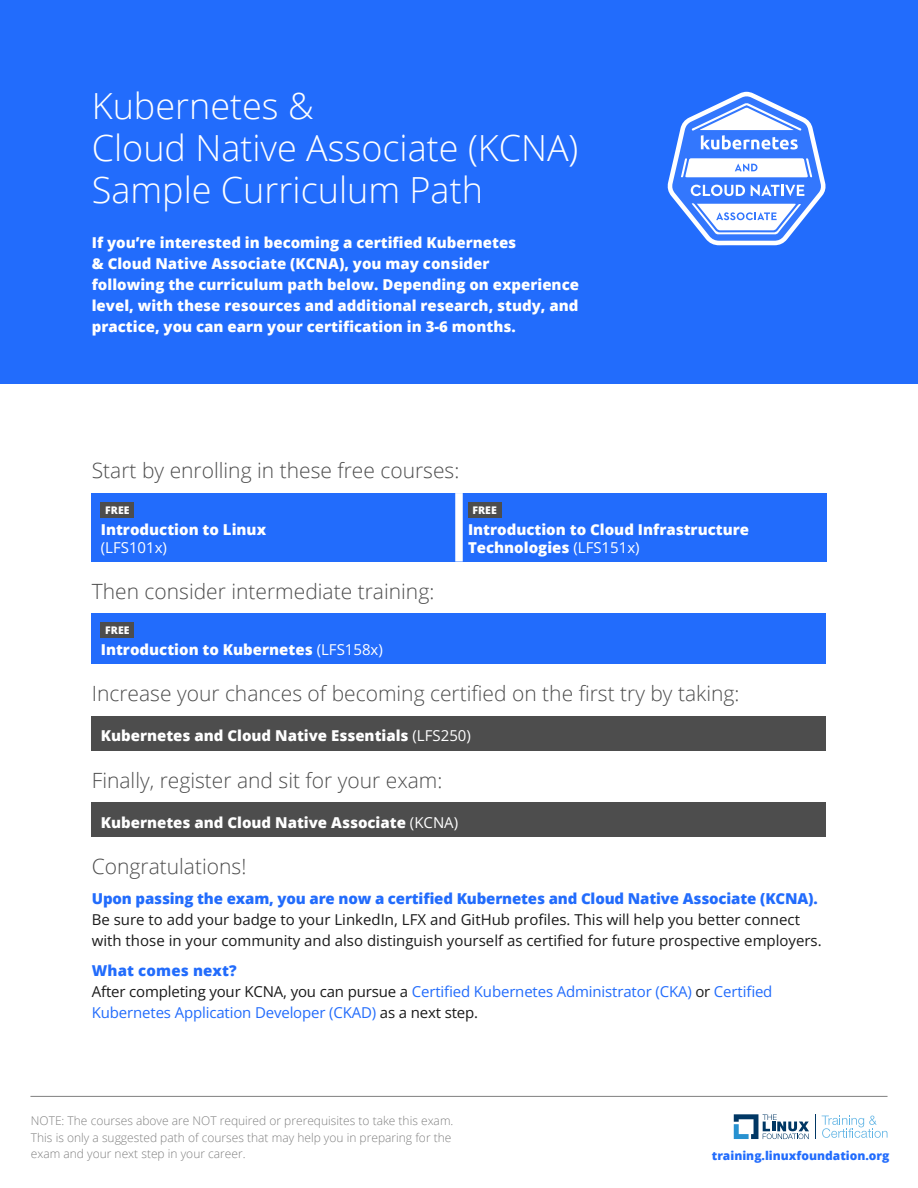
<style>
.page{position:relative;width:918px;height:1188px;background:#fff}
.page>*{position:absolute;margin:0;border:0;box-sizing:border-box;transform-origin:0 0}
.t1{font:300 36px/42px "Open Sans";color:#fff}
.t2{font:300 21px "Open Sans";color:#4d4d4d}
.t3{font:800 15px/21px "Open Sans";color:#fff}
.t4{font:15px/21px "Open Sans";color:#1a1a1a}
.t5{font:15px/21px "Open Sans";letter-spacing:-.01em;color:#226cfc}
.t6{font:800 15px "Open Sans";letter-spacing:-.01em;color:#226cfc}
.t7{font:800 15px "Open Sans";letter-spacing:.01em;color:#226cfc}
.t8{font:15px "Open Sans";color:#fff}
.t9{font:300 12px/16.5px "Open Sans";color:#808080}
.t10{font:800 12px "Open Sans";color:#226cfc}
.FREE_Label{font:800 10.5px "Open Sans";color:#fff}
.s1{font-weight:400}
.s2{color:#1a1a1a}
</style>
<div class="page">
<div style="left:0;top:0;width:918px;height:384px;background:#226cfc"></div>
<hr style="left:30px;top:1096px;width:858px;height:1px;background:#808080">
<div style="left:92px;top:493px;width:367px;height:69px;background:#226cfc"></div>
<div style="left:459px;top:493px;width:367px;height:69px;background:#226cfc"></div>
<div style="left:455px;top:493px;width:8px;height:69px;background:#fff"></div>
<div style="left:101px;top:502px;width:33px;height:15px;background:#4d4d4d"></div>
<div style="left:468px;top:502px;width:33px;height:15px;background:#4d4d4d"></div>
<div style="left:92px;top:614px;width:734px;height:50px;background:#226cfc"></div>
<div style="left:101px;top:623px;width:33px;height:15px;background:#4d4d4d"></div>
<div style="left:92px;top:716px;width:734px;height:34px;background:#4d4d4d"></div>
<div style="left:92px;top:803px;width:734px;height:34px;background:#4d4d4d"></div>
<svg style="left:734px;top:1114px;width:75px;height:25px"></svg>
<svg style="left:815px;top:1114px;width:1px;height:25px"></svg>
<svg style="left:822px;top:1116px;width:65px;height:22px"></svg>
<svg style="left:667px;top:92px;width:159px;height:153px"></svg>
<p class="t1" style="left:92px;top:84px;width:488px">Kubernetes &amp;<br>Cloud Native Associate (KCNA)</p>
<p class="t1" style="left:92px;top:168px;width:393px">Sample Curriculum Path</p>
<p class="t3" style="left:92px;top:232px;width:489px">If you’re interested in becoming a certified Kubernetes<br>&amp; Cloud Native Associate (KCNA), you may consider<br>following the curriculum path below. Depending on experience level, with these resources and additional research, study, and practice, you can earn your certification in 3-6 months.</p>
<p class="t2" style="left:92px;top:456px;width:369px">Start by enrolling in these free courses:</p>
<p class="FREE_Label" style="left:105px;top:502px;width:26px">FREE</p>
<p class="t3" style="left:101px;top:518px;width:167px">Introduction to Linux</p>
<p class="t8" style="left:101px;top:537px;width:68px">(LFS101x)</p>
<p class="FREE_Label" style="left:472px;top:502px;width:26px">FREE</p>
<p class="t3" style="left:468px;top:519px;width:283px;line-height:18px">Introduction to Cloud Infrastructure<br>Technologies <span class="s1">(LFS151x)</span></p>
<p class="t2" style="left:92px;top:577px;width:344px">Then consider intermediate training:</p>
<p class="FREE_Label" style="left:105px;top:622px;width:26px">FREE</p>
<p class="t3" style="left:101px;top:638px;width:284px">Introduction to Kubernetes <span class="s1">(LFS158x)</span></p>
<p class="t2" style="left:92px;top:679px;width:649px">Increase your chances of becoming certified on the first try by taking:</p>
<p class="t3" style="left:101px;top:725px;width:372px">Kubernetes and Cloud Native Essentials <span class="s1">(LFS250)</span></p>
<p class="t2" style="left:92px;top:766px;width:352px">Finally, register and sit for your exam:</p>
<p class="t3" style="left:101px;top:811px;width:359px">Kubernetes and Cloud Native Associate <span class="s1">(KCNA)</span></p>
<p class="t2" style="left:92px;top:852px;width:156px">Congratulations!</p>
<p class="t6" style="left:92px;top:887px;width:727px">Upon passing the exam, you are now a certified Kubernetes and Cloud Native Associate (KCNA).</p>
<p class="t4" style="left:92px;top:909px;width:731px">Be sure to add your badge to your LinkedIn, LFX and GitHub profiles. This will help you better connect with those in your community and also distinguish yourself as certified for future prospective employers.</p>
<p class="t7" style="left:92px;top:959px;width:147px">What comes next?</p>
<p class="t5" style="left:92px;top:981px;width:682px"><span class="s2">After completing your KCNA, you can pursue a</span> Certified Kubernetes Administrator (CKA) <span class="s2">or</span> Certified<br>Kubernetes Application Developer (CKAD) <span class="s2">as a next step.</span></p>
<p class="t9" style="left:31px;top:1112px;width:424px">NOTE: The courses above are NOT required or prerequisites to take this exam.<br>This is only a suggested path of courses that may help you in preparing for the exam and your next step in your career.</p>
<p class="t10" style="left:712px;top:1146px;width:179px">training.linuxfoundation.org</p>
</div>
